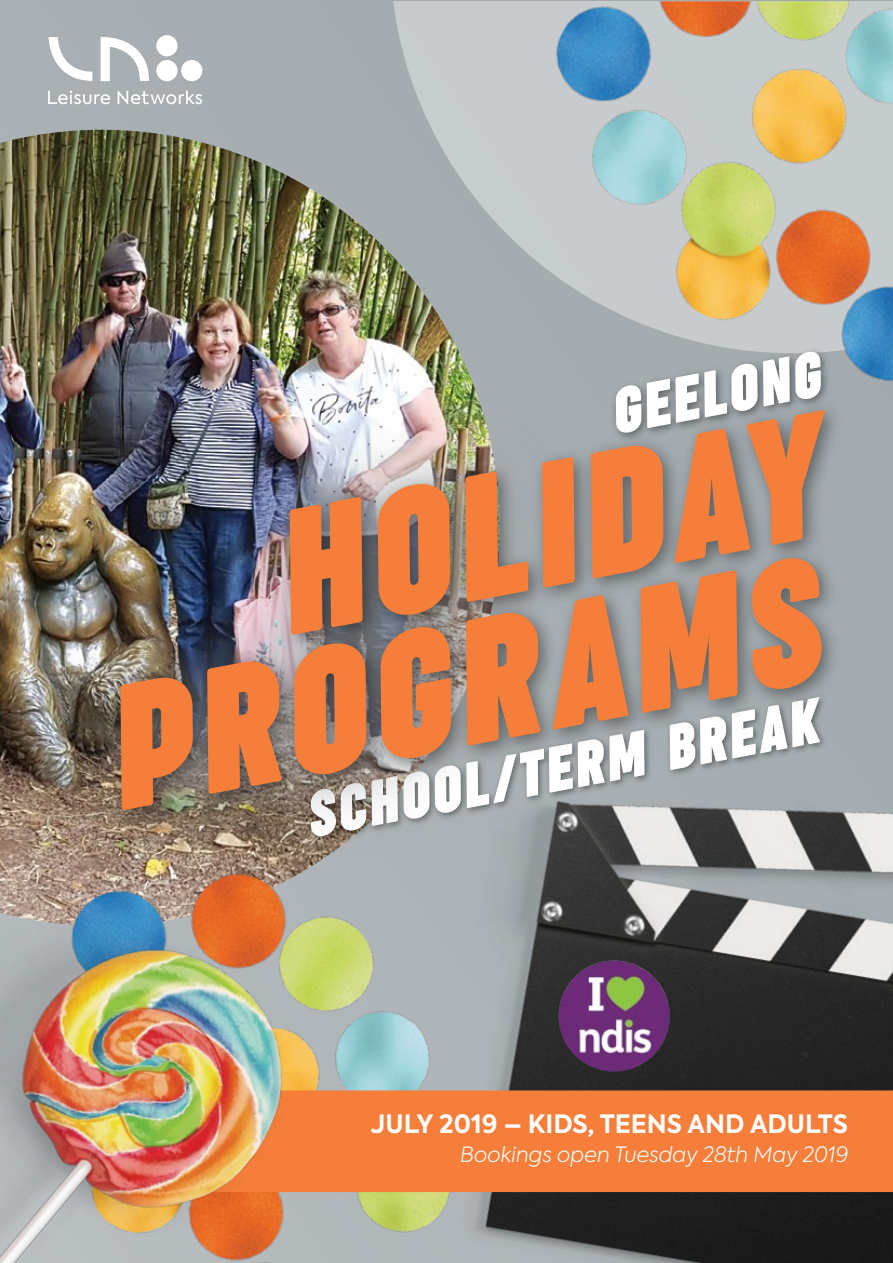
<style>
.page{position:relative;width:893px;height:1263px;background:#a7adb1}
.page>*{position:absolute;margin:0;border:0;box-sizing:border-box;transform-origin:0 0}
.t1{font:italic 700 182.25px/140.1px "Sugo Pro Classic Trial";color:#f47e3a;text-align:right}
.t2{font:italic 700 66px "Sugo Pro Classic Trial";color:#fff}
.t3{font:700 25.2px "Axiforma";color:#fff}
.t4{font:italic 300 21px "Axiforma";color:#fff}
</style>
<div class="page">
<svg style="left:393px;top:1px;width:84px;height:129px;fill:#c7cbce"></svg>
<img style="left:477px;top:1px;width:416px;height:381px">
<img style="left:536px;top:812px;width:357px;height:451px">
<img style="left:559px;top:960px;width:111px;height:112px;border-radius:56px">
<img style="left:0;top:130px;width:500px;height:611px">
<img style="left:596px;top:331px;width:247px;height:31px">
<img style="left:490px;top:889px;width:46px;height:353px">
<div style="left:490px;top:1090px;width:403px;height:102px;background:#f47e3a"></div>
<img style="left:0;top:741px;width:490px;height:522px">
<svg style="left:49px;top:37px;width:43px;height:44px"></svg>
<div style="left:156px;top:35px;width:21px;height:21px;background:#fff;border-radius:50%"></div>
<div style="left:181px;top:60px;width:21px;height:21px;background:#fff;border-radius:50%"></div>
<div style="left:156px;top:60px;width:21px;height:21px;background:#fff;border-radius:50%"></div>
<svg style="left:101px;top:37px;width:48px;height:44px"></svg>
<svg style="left:48px;top:91px;width:62px;height:13px"></svg>
<svg style="left:118px;top:90px;width:84px;height:14px"></svg>
<img style="left:73px;top:419px;width:167px;height:89px">
<img style="left:240px;top:362px;width:643px;height:146px">
<img style="left:71px;top:508px;width:802px;height:381px">
<h2 class="t2" style="left:604px;top:376px;width:212px;rotate:-11deg">GEELONG</h2>
<h1 class="t1" style="left:67px;top:551px;width:750px;rotate:-11deg">HOLIDAY<br>PROGRAMS</h1>
<h2 class="t2" style="left:299px;top:780px;width:520px;rotate:-11deg">SCHOOL/TERM BREAK</h2>
<p class="t3" style="left:371px;top:1107px;width:479px">JULY 2019 – KIDS, TEENS AND ADULTS</p>
<p class="t4" style="left:460px;top:1140px;width:390px">Bookings open Tuesday 28th May 2019</p>
</div>
